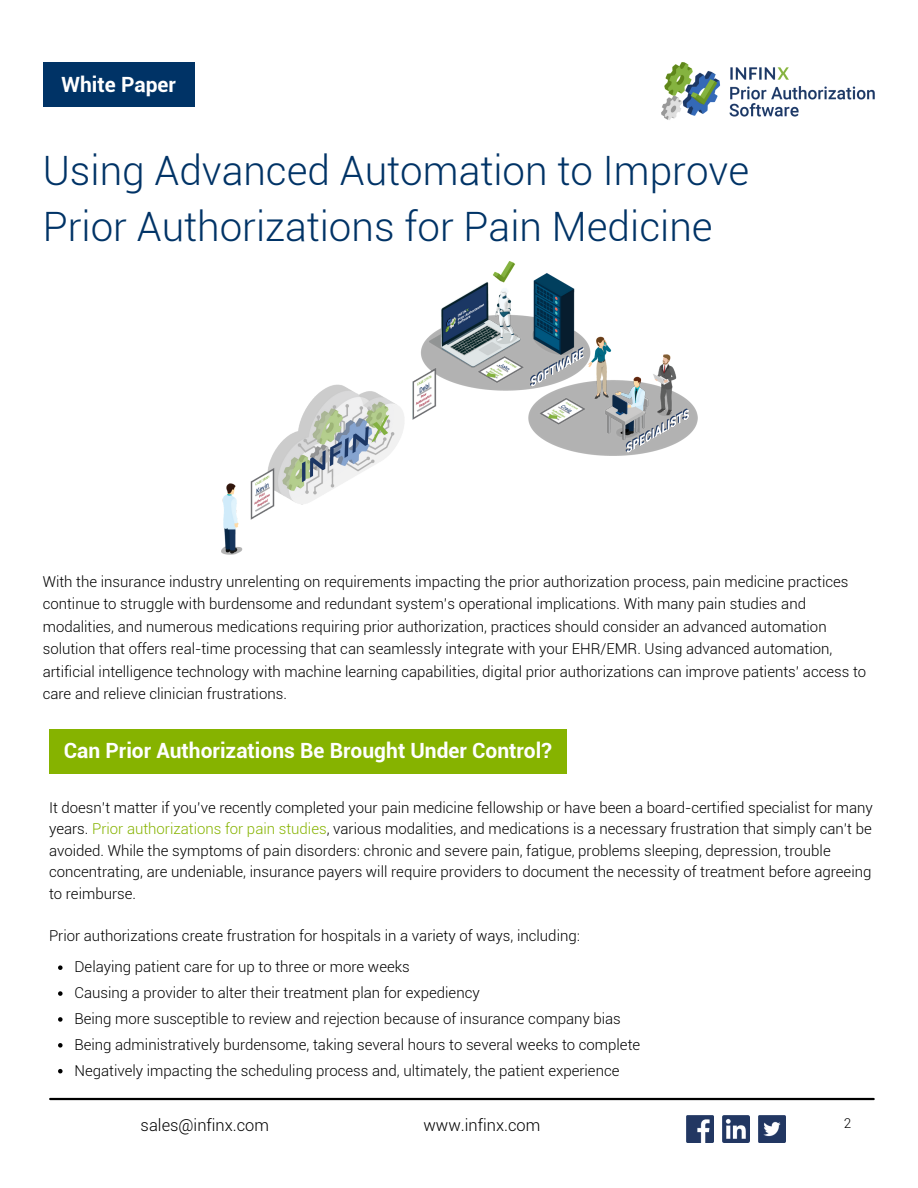
<style>
.page{position:relative;width:918px;height:1188px;background:#fff}
.page>*{position:absolute;margin:0;border:0;box-sizing:border-box;transform-origin:0 0}
.t1{font:300 40.5px/56.2px "Roboto";color:#036}
.t2{font:700 21px "Roboto";color:#fff}
.t3{font:300 16.5px "Roboto";color:#000}
.t4{font:300 15px/22.5px "Roboto";color:#000}
.t5{font:300 13.5px "Roboto";color:#000}
.s1{color:#86b300}
</style>
<div class="page">
<div style="left:43px;top:62px;width:152px;height:45px;background:#036"></div>
<img style="left:662px;top:62px;width:213px;height:58px">
<hr style="left:50px;top:1098px;width:824px;height:2px;background:#000">
<img style="left:686px;top:1116px;width:27px;height:27px">
<img style="left:723px;top:1116px;width:27px;height:27px">
<img style="left:759px;top:1116px;width:27px;height:27px">
<div style="left:49px;top:729px;width:518px;height:45px;background:#86b300"></div>
<img style="left:221px;top:262px;width:476px;height:292px">
<svg style="left:58px;top:965px;width:5px;height:5px"></svg>
<svg style="left:58px;top:991px;width:5px;height:5px"></svg>
<svg style="left:58px;top:1017px;width:5px;height:5px"></svg>
<svg style="left:58px;top:1043px;width:5px;height:5px"></svg>
<svg style="left:58px;top:1069px;width:5px;height:4px"></svg>
<p class="t2" style="left:62px;top:72px;width:116px">White Paper</p>
<p class="t1" style="left:43px;top:143px;width:708px">Using Advanced Automation to Improve<br>Prior Authorizations for Pain Medicine</p>
<p class="t4" style="left:43px;top:570px;width:825px">With the insurance industry unrelenting on requirements impacting the prior authorization process, pain medicine practices continue to struggle with burdensome and redundant system’s operational implications. With many pain studies and modalities, and numerous medications requiring prior authorization, practices should consider an advanced automation solution that offers real-time processing that can seamlessly integrate with your EHR/EMR. Using advanced automation, artificial intelligence technology with machine learning capabilities, digital prior authorizations can improve patients’ access to care and relieve clinician frustrations.</p>
<p class="t2" style="left:64px;top:738px;width:489px">Can Prior Authorizations Be Brought Under Control?</p>
<p class="t4" style="left:49px;top:797px;width:825px;line-height:21.3px">It doesn’t matter if you’ve recently completed your pain medicine fellowship or have been a board-certified specialist for many years. <span class="s1">Prior authorizations for pain studies</span>, various modalities, and medications is a necessary frustration that simply can’t be avoided. While the symptoms of pain disorders: chronic and severe pain, fatigue, problems sleeping, depression, trouble concentrating, are undeniable, insurance payers will require providers to document the necessity of treatment before agreeing to reimburse.</p>
<p class="t4" style="left:49px;top:925px;width:532px">Prior authorizations create frustration for hospitals in a variety of ways, including:</p>
<p class="t4" style="left:75px;top:956px;width:337px">Delaying patient care for up to three or more weeks</p>
<p class="t4" style="left:75px;top:982px;width:407px">Causing a provider to alter their treatment plan for expediency</p>
<p class="t4" style="left:75px;top:1008px;width:548px">Being more susceptible to review and rejection because of insurance company bias</p>
<p class="t4" style="left:75px;top:1033px;width:567px">Being administratively burdensome, taking several hours to several weeks to complete</p>
<p class="t4" style="left:75px;top:1059px;width:546px">Negatively impacting the scheduling process and, ultimately, the patient experience</p>
<p class="t3" style="left:141px;top:1116px;width:130px">sales@infinx.com</p>
<p class="t3" style="left:423px;top:1116px;width:118px">www.infinx.com</p>
<p class="t5" style="left:844px;top:1116px;width:9px">2</p>
</div>
